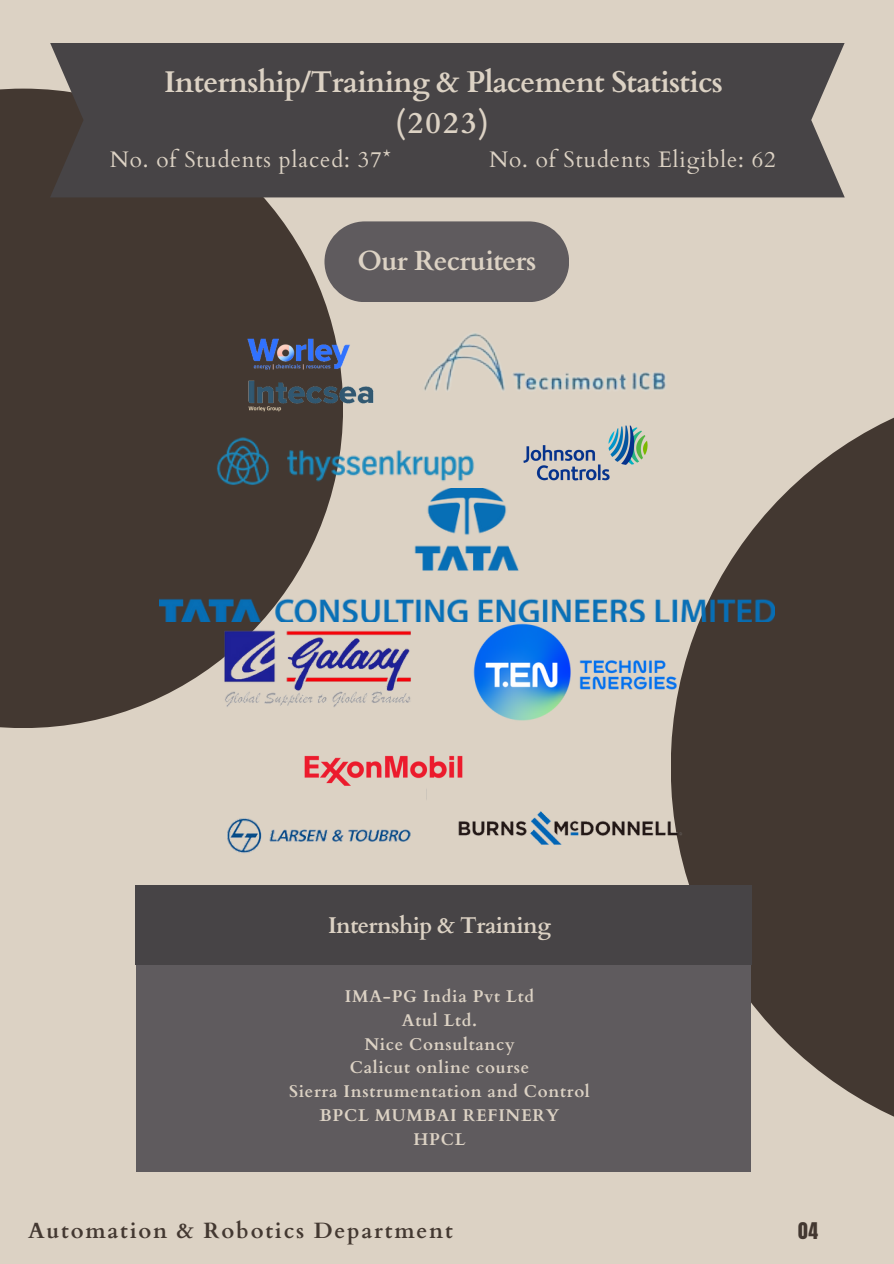
<style>
.page{position:relative;width:894px;height:1264px;background:#fff}
.page>*{position:absolute;margin:0;border:0;box-sizing:border-box;transform-origin:0 0}
.t1{font:700 30px/41.7px "Cardo";letter-spacing:-.025em;color:#dcd2c4;text-align:center}
.t2{font:700 27.6px "Cardo";letter-spacing:-.025em;color:#dcd2c4}
.t3{font:700 22.8px "Cardo";letter-spacing:-.025em;color:#dcd2c4}
.t4{font:22.5px "Cardo";letter-spacing:.04em;color:#dcd2c4}
.t5{font:700 22.05px "Cardo";letter-spacing:.08em;color:#433831}
.t6{font:19.5px "Anton";color:#433831}
.t7{font:700 16.95px "Cardo";letter-spacing:.04em;color:#dcd2c4}
</style>
<div class="page">
<div style="left:0;top:0;width:893px;height:1263px;background:#dcd2c4"></div>
<div style="left:0;top:89px;width:343px;height:639px;background:#433831"></div>
<div style="left:50px;top:43px;width:794px;height:154px;background:#474446"></div>
<svg style="left:671px;top:418px;width:222px;height:734px;fill:#433831"></svg>
<img style="left:247px;top:326px;width:103px;height:46px">
<img style="left:523px;top:425px;width:125px;height:56px">
<img style="left:304px;top:755px;width:159px;height:45px">
<img style="left:227px;top:785px;width:199px;height:68px">
<img style="left:458px;top:808px;width:228px;height:48px">
<div style="left:324px;top:221px;width:245px;height:81px;background:#5f5b5e;border-radius:40px"></div>
<img style="left:159px;top:488px;width:615px;height:133px">
<img style="left:202px;top:372px;width:287px;height:177px">
<img style="left:219px;top:611px;width:197px;height:112px">
<img style="left:473px;top:621px;width:205px;height:101px">
<img style="left:401px;top:333px;width:265px;height:75px">
<div style="left:135px;top:885px;width:616px;height:80px;background:#474446"></div>
<div style="left:136px;top:965px;width:614px;height:206px;background:#5f5b5e"></div>
<p class="t1" style="left:164px;top:61px;width:560px">Internship/Training &amp; Placement Statistics (2023)</p>
<p class="t4" style="left:110px;top:145px;width:282px">No. of Students placed: 37*</p>
<p class="t4" style="left:489px;top:145px;width:288px">No. of Students Eligible: 62</p>
<p class="t2" style="left:357px;top:243px;width:180px">Our Recruiters</p>
<p class="t3" style="left:328px;top:909px;width:224px">Internship &amp; Training</p>
<p class="t7" style="left:345px;top:985px;width:191px">IMA-PG India Pvt Ltd</p>
<p class="t7" style="left:402px;top:1009px;width:77px">Atul Ltd.</p>
<p class="t7" style="left:364px;top:1032px;width:152px">Nice Consultancy</p>
<p class="t7" style="left:350px;top:1056px;width:181px">Calicut online course</p>
<p class="t7" style="left:289px;top:1080px;width:302px">Sierra Instrumentation and Control</p>
<p class="t7" style="left:319px;top:1104px;width:241px">BPCL MUMBAI REFINERY</p>
<h2 class="t7" style="left:413px;top:1127px;width:53px">HPCL</h2>
<p class="t5" style="left:28px;top:1215px;width:426px">Automation &amp; Robotics Department</p>
<h2 class="t6" style="left:798px;top:1217px;width:22px">04</h2>
</div>
